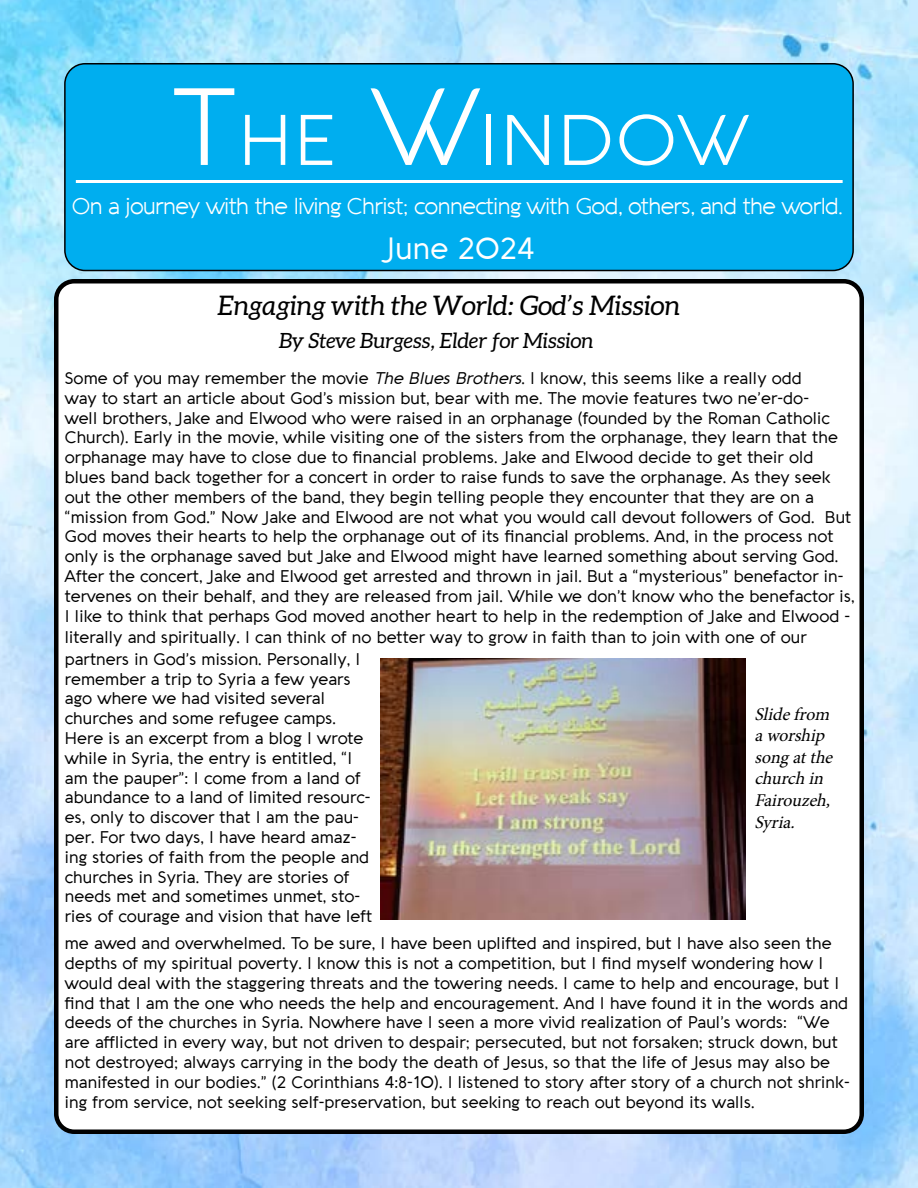
<style>
.page{position:relative;width:918px;height:1188px;background:#fff}
.page>*{position:absolute;margin:0;border:0;box-sizing:border-box;transform-origin:0 0}
.t1{font:300 69.75px "Aquawax";letter-spacing:.035em;color:#fff;scale:1.05 1}
.t2{font:30px "Aquawax";color:#fff}
.t3{font:italic 27px "Aleo";color:#000}
.t4{font:300 22.5px "Aquawax";letter-spacing:-.03em;color:#fff}
.t5{font:italic 21px "Aleo";color:#000}
.t6{font:italic 18px/21.6px "Minion Pro";color:#000}
.t7{font:16.5px/19.8px "Aquawax";color:#000}
.s1{font-size:106.8px}
.s2{font-style:italic}
</style>
<div class="page">
<img style="left:0;top:0;width:918px;height:1188px">
<div style="left:56px;top:281px;width:806px;height:851px;background:#fff;border-radius:18px"></div>
<div style="left:54px;top:279px;width:810px;height:855px;border:4px solid #000;border-radius:18px"></div>
<img style="left:380px;top:659px;width:365px;height:260px">
<div style="left:65px;top:64px;width:788px;height:207px;background:#00aeef;border-radius:20px"></div>
<div style="left:64px;top:63px;width:790px;height:208px;border:2px solid #000;border-radius:20px"></div>
<hr style="left:76px;top:180px;width:767px;height:3px;background:#fff">
<h1 class="t1" style="left:173px;top:99px;width:552px"><span class="s1">T</span>HE <span class="s1">W</span>INDOW</h1>
<h3 class="t4" style="left:72px;top:193px;width:772px">On a journey with the living Christ; connecting with God, others, and the world.</h3>
<h2 class="t2" style="left:384px;top:231px;width:152px">June 2024</h2>
<h3 class="t3" style="left:218px;top:290px;width:464px">Engaging with the World: God’s Mission</h3>
<p class="t5" style="left:279px;top:329px;width:316px">By Steve Burgess, Elder for Mission</p>
<p class="t7" style="left:65px;top:368px;width:791px">Some of you may remember the movie <span class="s2">The Blues Brothers</span>. I know, this seems like a really odd<br>way to start an article about God’s mission but, bear with me. The movie features two ne’er-do-<br>well brothers, Jake and Elwood who were raised in an orphanage (founded by the Roman Catholic Church). Early in the movie, while visiting one of the sisters from the orphanage, they learn that the orphanage may have to close due to financial problems. Jake and Elwood decide to get their old blues band back together for a concert in order to raise funds to save the orphanage. As they seek out the other members of the band, they begin telling people they encounter that they are on a “mission from God.” Now Jake and Elwood are not what you would call devout followers of God. But God moves their hearts to help the orphanage out of its financial problems. And, in the process not only is the orphanage saved but Jake and Elwood might have learned something about serving God.<br>After the concert, Jake and Elwood get arrested and thrown in jail. But a “mysterious” benefactor in&shy;tervenes on their behalf, and they are released from jail. While we don’t know who the benefactor is, I like to think that perhaps God moved another heart to help in the redemption of Jake and Elwood -</p>
<p class="t7" style="left:65px;top:627px;width:744px">literally and spiritually. I can think of no better way to grow in faith than to join with one of our</p>
<p class="t7" style="left:65px;top:649px;width:309px">partners in God’s mission. Personally, I remember a trip to Syria a few years ago where we had visited several churches and some refugee camps.<br>Here is an excerpt from a blog I wrote while in Syria, the entry is entitled, “I am the pauper”: I come from a land of abundance to a land of limited resourc&shy;es, only to discover that I am the pau&shy;per. For two days, I have heard amaz&shy;ing stories of faith from the people and churches in Syria. They are stories of needs met and sometimes unmet, sto&shy;ries of courage and vision that have left</p>
<p class="t7" style="left:65px;top:933px;width:786px">me awed and overwhelmed. To be sure, I have been uplifted and inspired, but I have also seen the depths of my spiritual poverty. I know this is not a competition, but I find myself wondering how I would deal with the staggering threats and the towering needs. I came to help and encourage, but I find that I am the one who needs the help and encouragement. And I have found it in the words and deeds of the churches in Syria. Nowhere have I seen a more vivid realization of Paul’s words: “We are afflicted in every way, but not driven to despair; persecuted, but not forsaken; struck down, but not destroyed; always carrying in the body the death of Jesus, so that the life of Jesus may also be manifested in our bodies.” (2 Corinthians 4:8-10). I listened to story after story of a church not shrink&shy;ing from service, not seeking self-preservation, but seeking to reach out beyond its walls.</p>
<p class="t6" style="left:754px;top:703px;width:85px">Slidefrom aworship songatthe church in<br>Fairouzeh,<br>Syria.</p>
</div>
